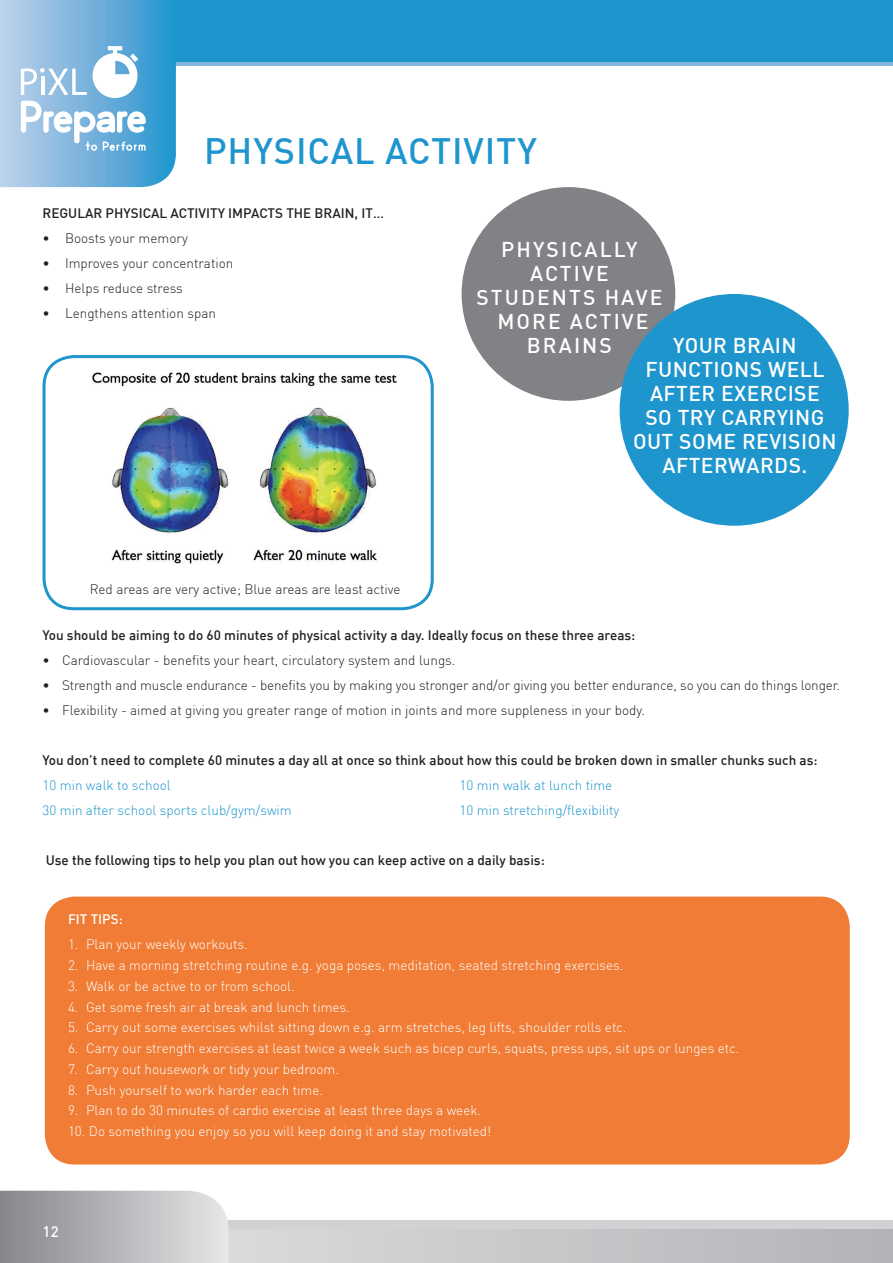
<style>
.page{position:relative;width:893px;height:1263px;background:#fff}
.page>*{position:absolute;margin:0;border:0;box-sizing:border-box;transform-origin:0 0}
.t1{font:500 36px "DIN";letter-spacing:.025em;color:#1e96cd}
.t2{font:500 21px/24px "DIN";letter-spacing:.02em;color:#fff;text-align:center}
.t3{font:500 21px/24px "DIN";letter-spacing:.1em;color:#fff;text-align:center}
.t4{font:500 15px "DIN";color:#fff}
.t5{font:300 13.5px "DIN";color:#fff}
.t6{font:300 13.5px "DIN";color:#231f20}
.t7{font:500 13.5px "DIN";color:#231f20}
.t8{font:300 13.5px "DIN";color:#1e96cd}
.t9{font:500 13.5px "DIN";color:#fff}
</style>
<div class="page">
<div style="left:45px;top:896px;width:805px;height:268px;background:#f07c35;border-radius:30px"></div>
<div style="left:0;top:1220px;width:893px;height:43px;background:#d1d2d4"></div>
<div style="left:0;top:4px;width:893px;height:62px;background:#81b6de"></div>
<div style="left:0;top:0;width:893px;height:62px;background:#1e96cd"></div>
<svg style="left:554px;top:1229px;width:339px;height:34px"></svg>
<svg style="left:0;top:1191px;width:229px;height:72px"></svg>
<svg style="left:0;top:0;width:176px;height:187px"></svg>
<div style="left:43px;top:355px;width:391px;height:255px;border:3px solid #1e96cd;border-radius:30px"></div>
<img style="left:92px;top:372px;width:305px;height:192px">
<div style="left:462px;top:187px;width:213px;height:214px;background:#808285;border-radius:50%"></div>
<div style="left:620px;top:294px;width:229px;height:232px;background:#1e96cd;border-radius:50%"></div>
<h1 class="t1" style="left:204px;top:128px;width:334px">PHYSICAL ACTIVITY</h1>
<p class="t7" style="left:43px;top:204px;width:343px">REGULAR PHYSICAL ACTIVITY IMPACTS THE BRAIN, IT…</p>
<p class="t6" style="left:43px;top:230px;width:147px">• Boosts your memory</p>
<p class="t6" style="left:43px;top:255px;width:192px">• Improves your concentration</p>
<p class="t6" style="left:43px;top:280px;width:142px">• Helps reduce stress</p>
<p class="t6" style="left:43px;top:305px;width:175px">• Lengthens attention span</p>
<p class="t6" style="left:90px;top:581px;width:312px">Red areas are very active; Blue areas are least active</p>
<h2 class="t3" style="left:476px;top:237px;width:187px">PHYSICALLY<br>ACTIVE<br>STUDENTS HAVE<br>MORE ACTIVE<br>BRAINS</h2>
<h2 class="t2" style="left:633px;top:332px;width:205px">YOUR BRAIN<br>FUNCTIONS WELL<br>AFTER EXERCISE<br>SO TRY CARRYING<br>OUT SOME REVISION<br>AFTERWARDS.</h2>
<p class="t7" style="left:43px;top:626px;width:594px">You should be aiming to do 60 minutes of physical activity a day. Ideally focus on these three areas:</p>
<p class="t6" style="left:43px;top:651px;width:414px">• Cardiovascular - benefits your heart, circulatory system and lungs.</p>
<p class="t6" style="left:43px;top:676px;width:799px">• Strength and muscle endurance - benefits you by making you stronger and/or giving you better endurance, so you can do things longer.</p>
<p class="t6" style="left:43px;top:701px;width:604px">• Flexibility - aimed at giving you greater range of motion in joints and more suppleness in your body.</p>
<p class="t7" style="left:43px;top:751px;width:776px">You don’t need to complete 60 minutes a day all at once so think about how this could be broken down in smaller chunks such as:</p>
<p class="t8" style="left:43px;top:776px;width:130px">10 min walk to school</p>
<p class="t8" style="left:460px;top:776px;width:154px">10 min walk at lunch time</p>
<p class="t8" style="left:43px;top:801px;width:251px">30 min after school sports club/gym/swim</p>
<p class="t8" style="left:460px;top:801px;width:161px">10 min stretching/flexibility</p>
<p class="t7" style="left:46px;top:851px;width:500px">Use the following tips to help you plan out how you can keep active on a daily basis:</p>
<p class="t9" style="left:68px;top:911px;width:56px">FIT TIPS:</p>
<p class="t5" style="left:68px;top:936px;width:181px">1. Plan your weekly workouts.</p>
<p class="t5" style="left:68px;top:957px;width:557px">2. Have a morning stretching routine e.g. yoga poses, meditation, seated stretching exercises.</p>
<p class="t5" style="left:68px;top:978px;width:228px">3. Walk or be active to or from school.</p>
<p class="t5" style="left:68px;top:998px;width:283px">4. Get some fresh air at break and lunch times.</p>
<p class="t5" style="left:68px;top:1019px;width:560px">5. Carry out some exercises whilst sitting down e.g. arm stretches, leg lifts, shoulder rolls etc.</p>
<p class="t5" style="left:68px;top:1040px;width:673px">6. Carry our strength exercises at least twice a week such as bicep curls, squats, press ups, sit ups or lunges etc.</p>
<p class="t5" style="left:68px;top:1061px;width:272px">7. Carry out housework or tidy your bedroom.</p>
<p class="t5" style="left:68px;top:1081px;width:257px">8. Push yourself to work harder each time.</p>
<p class="t5" style="left:68px;top:1102px;width:415px">9. Plan to do 30 minutes of cardio exercise at least three days a week.</p>
<p class="t5" style="left:68px;top:1123px;width:425px">10. Do something you enjoy so you will keep doing it and stay motivated!</p>
<p class="t4" style="left:43px;top:1222px;width:18px">12</p>
</div>
